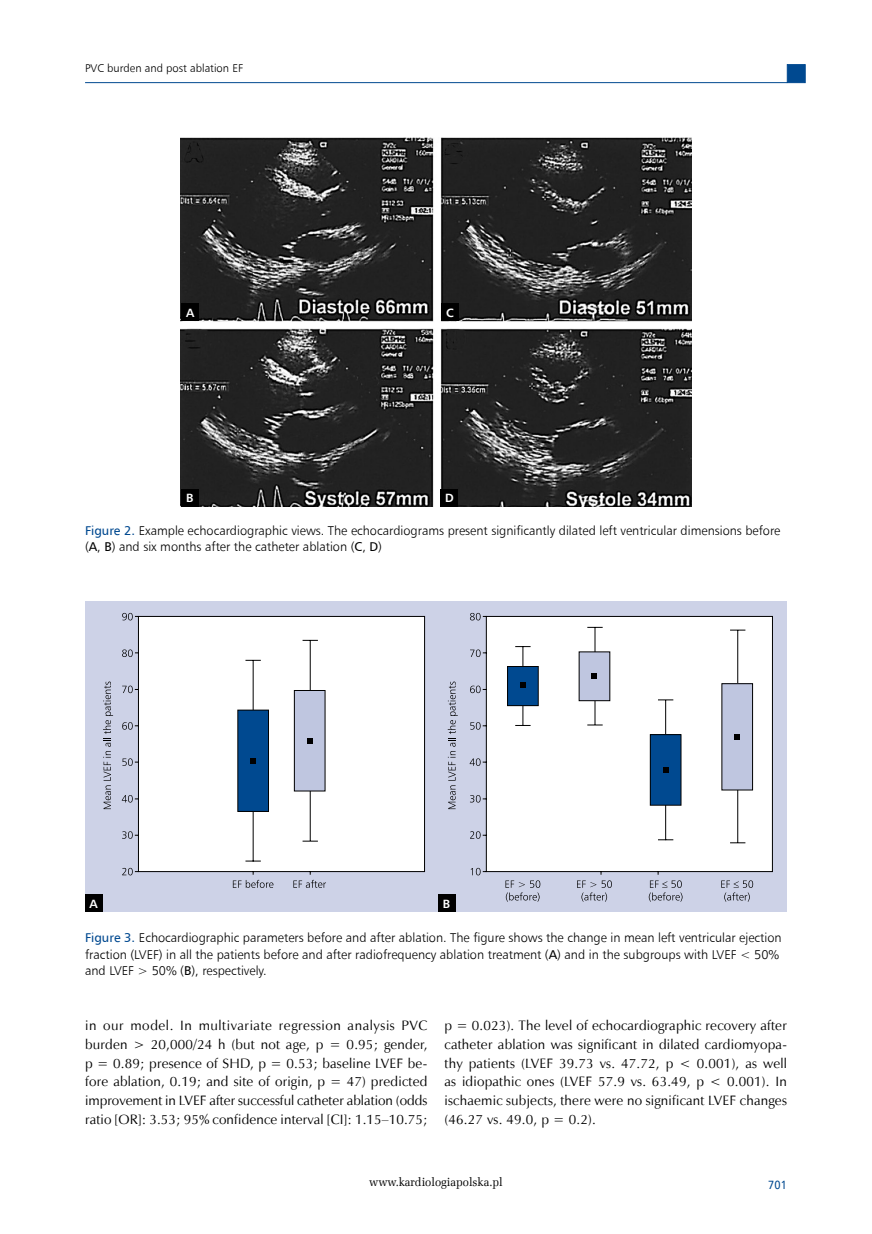
<style>
.page{position:relative;width:872px;height:1234px;background:#fff}
.page>*{position:absolute;margin:0;border:0;box-sizing:border-box;transform-origin:0 0}
._09_Tekst_pierwszy_A{font:13.65px/18.8px "Zapf Humnst EU";letter-spacing:.01em;color:#000;text-align:justify}
._26_Rycina_podpis{font:12.75px/16.5px "Humnst 777 Lt EU";color:#000}
.t1{font:12px "Zapf Ellipt EU";color:#000;scale:.95 1}
.literki__A_B{font:700 12px "Humnst 777 EU";color:#fff}
.t2{font:12px "Humnst 777 EU";color:#004990;scale:.9 1}
.t3{font:11.25px "Humnst 777 Lt EU";color:#000}
.s1{font-family:"Humnst 777 EU";color:#004990}
.s2{font-family:"Humnst 777 EU"}
</style>
<div class="page">
<hr style="left:85px;top:82px;width:702px;height:1px;background:#004990">
<div style="left:787px;top:64px;width:18px;height:19px;background:#004990;border:1px solid #004990"></div>
<div style="left:85px;top:601px;width:702px;height:310px;background:#cdd2e7"></div>
<div style="left:134px;top:615px;width:291px;height:260px;background:#fff"></div>
<svg style="left:122px;top:831px;width:11px;height:7px"></svg>
<svg style="left:122px;top:795px;width:11px;height:7px"></svg>
<svg style="left:122px;top:758px;width:11px;height:7px"></svg>
<svg style="left:122px;top:722px;width:11px;height:7px"></svg>
<svg style="left:122px;top:685px;width:11px;height:8px"></svg>
<svg style="left:122px;top:867px;width:11px;height:8px"></svg>
<svg style="left:122px;top:649px;width:11px;height:8px"></svg>
<svg style="left:122px;top:612px;width:11px;height:8px"></svg>
<svg style="left:103px;top:681px;width:10px;height:128px"></svg>
<svg style="left:233px;top:879px;width:40px;height:8px"></svg>
<svg style="left:293px;top:879px;width:33px;height:8px"></svg>
<svg style="left:245px;top:659px;width:16px;height:1px"></svg>
<svg style="left:245px;top:860px;width:16px;height:1px"></svg>
<hr style="left:253px;top:660px;width:1px;height:201px;background:#000">
<svg style="left:302px;top:840px;width:16px;height:1px"></svg>
<svg style="left:302px;top:640px;width:16px;height:1px"></svg>
<hr style="left:310px;top:640px;width:1px;height:200px;background:#000">
<div style="left:238px;top:710px;width:30px;height:101px;background:#004990"></div>
<div style="left:237px;top:709px;width:32px;height:102px;border:1px solid #000"></div>
<div style="left:294px;top:690px;width:31px;height:100px;background:#bfc6e0"></div>
<div style="left:294px;top:690px;width:31px;height:101px;border:1px solid #000"></div>
<svg style="left:307px;top:738px;width:5px;height:5px"></svg>
<svg style="left:250px;top:758px;width:6px;height:5px"></svg>
<svg style="left:482px;top:615px;width:291px;height:260px;background:#f6f6f7"></svg>
<svg style="left:470px;top:831px;width:10px;height:7px"></svg>
<svg style="left:470px;top:795px;width:10px;height:7px"></svg>
<svg style="left:470px;top:758px;width:10px;height:7px"></svg>
<svg style="left:470px;top:722px;width:10px;height:7px"></svg>
<svg style="left:470px;top:685px;width:10px;height:8px"></svg>
<svg style="left:470px;top:867px;width:10px;height:8px"></svg>
<svg style="left:470px;top:649px;width:10px;height:8px"></svg>
<svg style="left:470px;top:612px;width:10px;height:8px"></svg>
<svg style="left:448px;top:681px;width:10px;height:128px"></svg>
<svg style="left:505px;top:880px;width:35px;height:21px"></svg>
<svg style="left:649px;top:880px;width:33px;height:21px"></svg>
<svg style="left:577px;top:880px;width:35px;height:21px"></svg>
<svg style="left:721px;top:880px;width:32px;height:21px"></svg>
<svg style="left:658px;top:699px;width:15px;height:1px"></svg>
<svg style="left:658px;top:839px;width:15px;height:1px"></svg>
<hr style="left:665px;top:700px;width:1px;height:139px;background:#000">
<svg style="left:515px;top:646px;width:15px;height:1px"></svg>
<svg style="left:515px;top:725px;width:15px;height:1px"></svg>
<hr style="left:522px;top:646px;width:1px;height:79px;background:#000">
<svg style="left:730px;top:842px;width:15px;height:1px"></svg>
<svg style="left:730px;top:629px;width:15px;height:1px"></svg>
<hr style="left:737px;top:630px;width:1px;height:212px;background:#000">
<svg style="left:587px;top:724px;width:15px;height:1px"></svg>
<svg style="left:587px;top:627px;width:15px;height:1px"></svg>
<hr style="left:594px;top:627px;width:1px;height:97px;background:#000">
<div style="left:650px;top:734px;width:31px;height:71px;background:#004990"></div>
<div style="left:650px;top:734px;width:31px;height:71px;border:1px solid #000"></div>
<div style="left:507px;top:666px;width:31px;height:39px;background:#004990"></div>
<div style="left:507px;top:666px;width:31px;height:39px;border:1px solid #000"></div>
<div style="left:722px;top:683px;width:30px;height:106px;background:#bfc6e0"></div>
<div style="left:721px;top:683px;width:32px;height:107px;border:1px solid #000"></div>
<div style="left:579px;top:651px;width:31px;height:49px;background:#bfc6e0"></div>
<svg style="left:734px;top:734px;width:6px;height:5px"></svg>
<svg style="left:591px;top:673px;width:6px;height:6px"></svg>
<svg style="left:663px;top:767px;width:5px;height:6px"></svg>
<svg style="left:520px;top:682px;width:6px;height:6px"></svg>
<div style="left:85px;top:894px;width:17px;height:17px;background:#000"></div>
<div style="left:438px;top:894px;width:17px;height:17px;background:#000"></div>
<img style="left:181px;top:138px;width:510px;height:368px">
<div style="left:182px;top:304px;width:17px;height:17px;background:#000"></div>
<div style="left:441px;top:304px;width:17px;height:17px;background:#000"></div>
<div style="left:181px;top:489px;width:17px;height:17px;background:#000"></div>
<div style="left:441px;top:489px;width:17px;height:17px;background:#000"></div>
<p class="t3" style="left:85px;top:61px;width:159px">PVC burden and post ablation EF</p>
<p class="literki__A_B" style="left:186px;top:305px;width:10px">A</p>
<p class="literki__A_B" style="left:446px;top:305px;width:9px">C</p>
<p class="literki__A_B" style="left:186px;top:490px;width:9px">B</p>
<p class="literki__A_B" style="left:445px;top:490px;width:10px">D</p>
<p class="_26_Rycina_podpis" style="left:85px;top:521px;width:697px"><span class="s1">Figure 2.</span> Example echocardiographic views. The echocardiograms present significantly dilated left ventricular dimensions before (<span class="s2">A</span>, <span class="s2">B</span>) and six months after the catheter ablation (<span class="s2">C</span>, <span class="s2">D</span>)</p>
<p class="literki__A_B" style="left:89px;top:896px;width:10px">A</p>
<p class="literki__A_B" style="left:443px;top:896px;width:9px">B</p>
<p class="_26_Rycina_podpis" style="left:85px;top:928px;width:698px"><span class="s1">Figure 3.</span> Echocardiographic parameters before and after ablation. The figure shows the change in mean left ventricular ejection fraction (LVEF) in all the patients before and after radiofrequency ablation treatment (<span class="s2">A</span>) and in the subgroups with LVEF &lt; 50% and LVEF &gt; 50% (<span class="s2">B</span>), respectively.</p>
<p class="_09_Tekst_pierwszy_A" style="left:85px;top:1015px;width:344px">in our model. In multivariate regression analysis PVC burden &gt; 20,000/24 h (but not age, p = 0.95; gender, p = 0.89; presence of SHD, p = 0.53; baseline LVEF be&shy;fore ablation, 0.19; and site of origin, p = 47) predicted improvement in LVEF after successful catheter ablation (odds ratio [OR]: 3.53; 95% confidence interval [CI]: 1.15–10.75;</p>
<p class="_09_Tekst_pierwszy_A" style="left:444px;top:1015px;width:344px">p = 0.023). The level of echocardiographic recovery after catheter ablation was significant in dilated cardiomyopa&shy;thy patients (LVEF 39.73 vs. 47.72, p &lt; 0.001), as well as idiopathic ones (LVEF 57.9 vs. 63.49, p &lt; 0.001). In ischaemic subjects, there were no significant LVEF changes (46.27 vs. 49.0, p = 0.2).</p>
<p class="t1" style="left:369px;top:1173px;width:142px">www.kardiologiapolska.pl</p>
<p class="t2" style="left:768px;top:1176px;width:22px">701</p>
</div>
